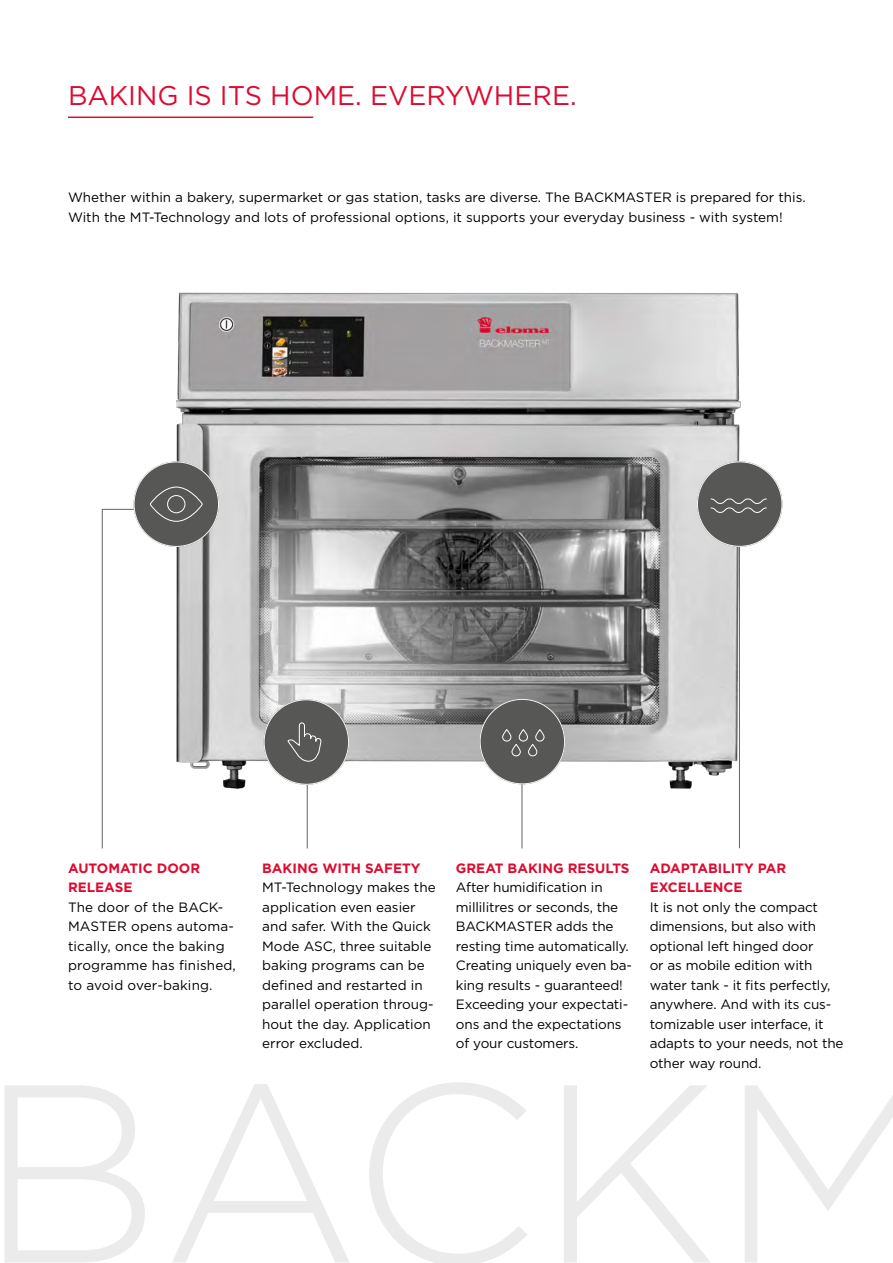
<style>
.page{position:relative;width:893px;height:1263px;background:#fff}
.page>*{position:absolute;margin:0;border:0;box-sizing:border-box;transform-origin:0 0}
.t1{font:27px "Gotham";color:#dd0b2f}
.t2{font:13.5px/19.5px "Gotham";letter-spacing:-.01em;color:#000}
.t3{font:13.5px/19.5px "Gotham";letter-spacing:.01em;color:#000}
.t4{font:700 13.5px/19.5px "Gotham";color:#dd0b2f}
</style>
<div class="page">
<img style="left:176px;top:292px;width:572px;height:515px">
<hr style="left:68px;top:117px;width:245px;height:1px;background:#dd0b2f">
<hr style="left:307px;top:768px;width:1px;height:80px;background:#646363">
<div style="left:264px;top:699px;width:85px;height:86px;background:#575756;border-radius:50%"></div>
<svg style="left:287px;top:722px;width:35px;height:40px"></svg>
<div style="left:134px;top:461px;width:85px;height:86px;background:#575756;border-radius:50%"></div>
<svg style="left:102px;top:486px;width:101px;height:363px"></svg>
<hr style="left:522px;top:768px;width:1px;height:80px;background:#646363">
<div style="left:480px;top:699px;width:85px;height:85px;background:#575756;border-radius:50%"></div>
<svg style="left:502px;top:730px;width:43px;height:27px"></svg>
<hr style="left:739px;top:513px;width:1px;height:335px;background:#646363">
<div style="left:697px;top:461px;width:85px;height:86px;background:#575756;border-radius:50%"></div>
<svg style="left:710px;top:498px;width:57px;height:15px"></svg>
<h1 class="t1" style="left:68px;top:78px;width:510px">BAKING IS ITS HOME. EVERYWHERE.</h1>
<p class="t2" style="left:68px;top:187px;width:739px">Whether within a bakery, supermarket or gas station, tasks are diverse. The BACKMASTER is prepared for this.<br>With the MT-Technology and lots of professional options, it supports your everyday business - with system!</p>
<p class="t4" style="left:68px;top:858px;width:134px">AUTOMATIC DOOR<br>RELEASE</p>
<p class="t3" style="left:68px;top:897px;width:169px">The door of the BACK-<br>MASTER opens automa&shy;tically, once the baking programme has finished, to avoid over-baking.</p>
<p class="t4" style="left:262px;top:858px;width:160px">BAKING WITH SAFETY</p>
<p class="t2" style="left:262px;top:878px;width:175px">MT-Technology makes the application even easier and safer. With the Quick<br>Mode ASC, three suitable baking programs can be defined and restarted in parallel operation throug&shy;hout the day. Application error excluded.</p>
<p class="t4" style="left:456px;top:858px;width:175px">GREAT BAKING RESULTS</p>
<p class="t2" style="left:456px;top:877px;width:178px">After humidification in millilitres or seconds, the<br>BACKMASTER adds the resting time automatically.<br>Creating uniquely even ba&shy;king results - guaranteed!<br>Exceeding your expectati&shy;ons and the expectations of your customers.</p>
<p class="t4" style="left:650px;top:858px;width:138px">ADAPTABILITY PAR<br>EXCELLENCE</p>
<p class="t2" style="left:650px;top:897px;width:195px">It is not only the compact dimensions, but also with optional left hinged door<br>or as mobile edition with water tank - it fits perfectly, anywhere. And with its cus&shy;tomizable user interface, it adapts to your needs, not the other way round.</p>
</div>
